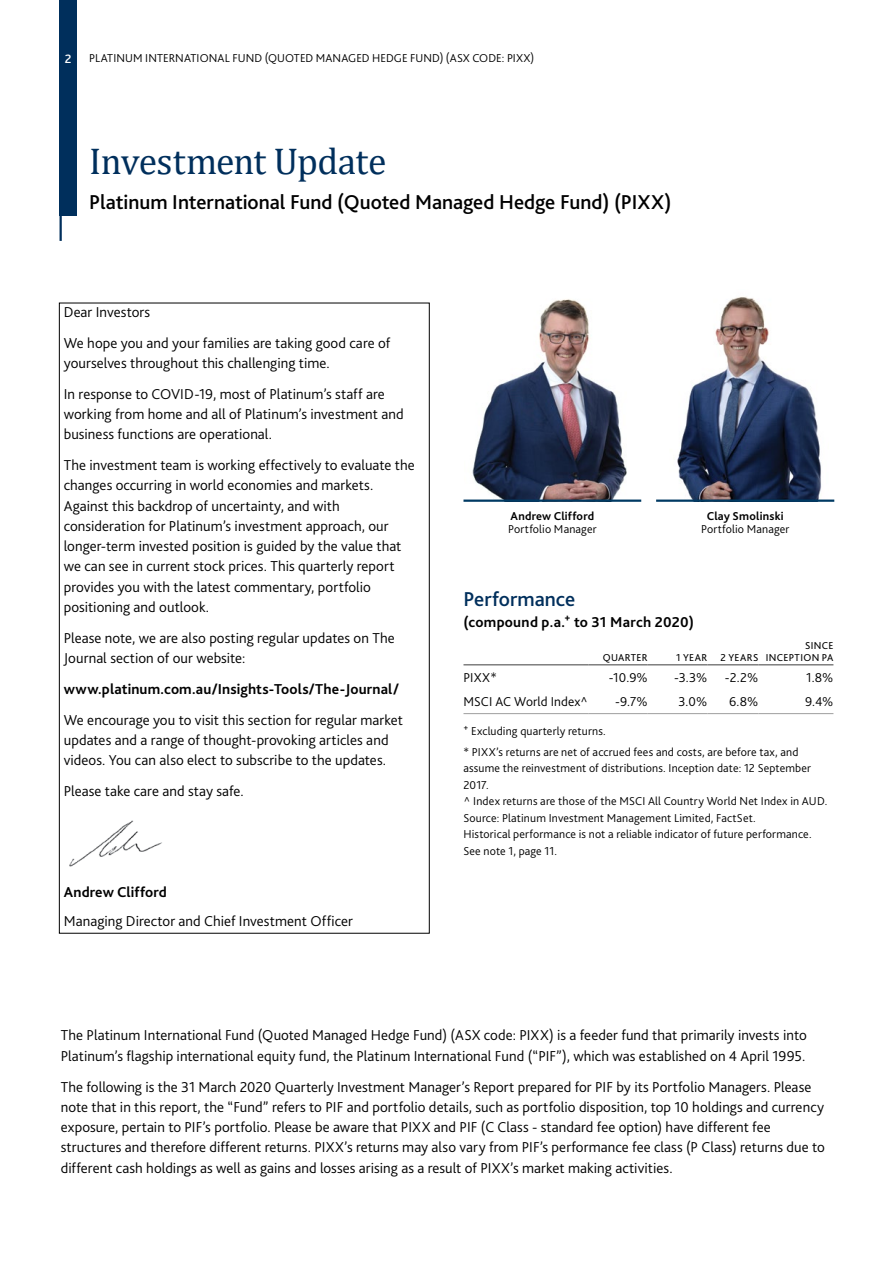
<style>
.page{position:relative;width:893px;height:1263px;background:#fff}
.page>*{position:absolute;margin:0;border:0;box-sizing:border-box;transform-origin:0 0}
.t1{font:37.5px "Cambria";letter-spacing:-.015em;color:#002f5c}
.t2{font:500 21px "Bliss 2";letter-spacing:-.005em;color:#000}
.t3{font:500 21px "Bliss 2";color:#002f5c}
.t4{font:300 15px/20.2px "Bliss 2";letter-spacing:.005em;color:#000}
.t5{font:700 15px "Bliss 2";letter-spacing:.01em;color:#000}
.t6{font:300 13.5px "Bliss 2";letter-spacing:.01em;color:#000}
.t7{font:500 12.75px "Bliss 2";color:#fff}
.t8{font:300 12px/16.5px "Bliss 2";letter-spacing:.01em;color:#000}
.t9{font:700 12px "Bliss 2";letter-spacing:.015em;color:#000}
.t10{font:10.5px/12px "Bliss 2";letter-spacing:.035em;color:#000;text-align:right}
</style>
<div class="page">
<hr style="left:463px;top:664px;width:125px;height:1px;background:#7e7e7e">
<hr style="left:588px;top:664px;width:60px;height:1px;background:#7e7e7e">
<hr style="left:648px;top:664px;width:59px;height:1px;background:#7e7e7e">
<hr style="left:707px;top:664px;width:51px;height:1px;background:#7e7e7e">
<hr style="left:758px;top:664px;width:75px;height:1px;background:#7e7e7e">
<hr style="left:463px;top:713px;width:125px;height:1px;background:#9e9e9e">
<hr style="left:588px;top:713px;width:60px;height:1px;background:#9e9e9e">
<hr style="left:648px;top:713px;width:59px;height:1px;background:#9e9e9e">
<hr style="left:707px;top:713px;width:51px;height:1px;background:#9e9e9e">
<hr style="left:758px;top:713px;width:75px;height:1px;background:#9e9e9e">
<img style="left:472px;top:299px;width:155px;height:200px">
<hr style="left:463px;top:499px;width:178px;height:3px;background:#003a63">
<img style="left:677px;top:297px;width:145px;height:202px">
<hr style="left:656px;top:499px;width:178px;height:3px;background:#003a63">
<div style="left:60px;top:0;width:17px;height:215px;background:#002f5c"></div>
<hr style="left:60px;top:0;width:2px;height:241px;background:#002f5c">
<img style="left:69px;top:820px;width:93px;height:47px">
<p class="t7" style="left:65px;top:50px;width:8px">2</p>
<p class="t8" style="left:89px;top:49px;width:447px">PLATINUM INTERNATIONAL FUND (QUOTED MANAGED HEDGE FUND) (ASX CODE: PIXX)</p>
<h1 class="t1" style="left:89px;top:139px;width:299px">Investment Update</h1>
<h2 class="t2" style="left:89px;top:189px;width:584px">Platinum International Fund (Quoted Managed Hedge Fund) (PIXX)</h2>
<p class="t4" style="left:64px;top:296px;width:328px;line-height:30.9px">Dear Investors<br>We hope you and your families are taking good care of</p>
<p class="t4" style="left:64px;top:347px;width:322px;line-height:30.9px">yourselves throughout this challenging time.<br>In response to COVID-19, most of Platinum’s staff are</p>
<p class="t4" style="left:64px;top:403px;width:341px">working from home and all of Platinum’s investment and business functions are operational.</p>
<p class="t4" style="left:64px;top:455px;width:353px">The investment team is working effectively to evaluate the changes occurring in world economies and markets.<br>Against this backdrop of uncertainty, and with consideration for Platinum’s investment approach, our longer-term invested position is guided by the value that we can see in current stock prices. This quarterly report provides you with the latest commentary, portfolio positioning and outlook.</p>
<p class="t4" style="left:64px;top:627px;width:332px">Please note, we are also posting regular updates on The<br>Journal section of our website:</p>
<p class="t5" style="left:64px;top:680px;width:337px">www.platinum.com.au/Insights-Tools/The-Journal/</p>
<p class="t4" style="left:64px;top:709px;width:341px">We encourage you to visit this section for regular market updates and a range of thought-provoking articles and videos. You can also elect to subscribe to the updates.</p>
<p class="t4" style="left:64px;top:781px;width:181px">Please take care and stay safe.</p>
<p class="t5" style="left:64px;top:883px;width:105px">Andrew Clifford</p>
<p class="t4" style="left:64px;top:911px;width:291px">Managing Director and Chief Investment Officer</p>
<p class="t9" style="left:511px;top:508px;width:85px">Andrew Clifford</p>
<p class="t8" style="left:508px;top:521px;width:90px">Portfolio Manager</p>
<p class="t9" style="left:707px;top:508px;width:79px">Clay Smolinski</p>
<p class="t8" style="left:701px;top:521px;width:90px">Portfolio Manager</p>
<h2 class="t3" style="left:463px;top:586px;width:113px">Performance</h2>
<p class="t5" style="left:463px;top:612px;width:232px">(compound p.a.⁺ to 31 March 2020)</p>
<p class="t10" style="left:603px;top:651px;width:47px">QUARTER</p>
<p class="t10" style="left:676px;top:651px;width:33px">1 YEAR</p>
<p class="t10" style="left:720px;top:651px;width:39px">2 YEARS</p>
<p class="t10" style="left:766px;top:639px;width:69px">SINCE<br>INCEPTION PA</p>
<p class="t6" style="left:463px;top:669px;width:35px">PIXX*</p>
<p class="t6" style="left:609px;top:669px;width:40px">-10.9%</p>
<p class="t6" style="left:674px;top:669px;width:35px">-3.3%</p>
<p class="t6" style="left:725px;top:669px;width:35px">-2.2%</p>
<p class="t6" style="left:806px;top:669px;width:29px">1.8%</p>
<p class="t6" style="left:463px;top:693px;width:126px">MSCI AC World Index^</p>
<p class="t6" style="left:615px;top:693px;width:34px">-9.7%</p>
<p class="t6" style="left:678px;top:693px;width:30px">3.0%</p>
<p class="t6" style="left:729px;top:693px;width:31px">6.8%</p>
<p class="t6" style="left:805px;top:693px;width:30px">9.4%</p>
<p class="t8" style="left:463px;top:720px;width:336px;line-height:20.7px">⁺ Excluding quarterly returns.<br>* PIXX’s returns are net of accrued fees and costs, are before tax, and</p>
<p class="t8" style="left:463px;top:759px;width:365px">assume the reinvestment of distributions. Inception date: 12 September 2017.<br>^ Index returns are those of the MSCI All Country World Net Index in AUD.<br>Source: Platinum Investment Management Limited, FactSet.<br>Historical performance is not a reliable indicator of future performance.<br>See note 1, page 11.</p>
<p class="t4" style="left:61px;top:1025px;width:747px">The Platinum International Fund (Quoted Managed Hedge Fund) (ASX code: PIXX) is a feeder fund that primarily invests into<br>Platinum’s flagship international equity fund, the Platinum International Fund (“PIF”), which was established on 4 April 1995.</p>
<p class="t4" style="left:61px;top:1076px;width:765px">The following is the 31 March 2020 Quarterly Investment Manager’s Report prepared for PIF by its Portfolio Managers. Please note that in this report, the “Fund” refers to PIF and portfolio details, such as portfolio disposition, top 10 holdings and currency exposure, pertain to PIF’s portfolio. Please be aware that PIXX and PIF (C Class - standard fee option) have different fee structures and therefore different returns. PIXX’s returns may also vary from PIF’s performance fee class (P Class) returns due to different cash holdings as well as gains and losses arising as a result of PIXX’s market making activities.</p>
</div>
